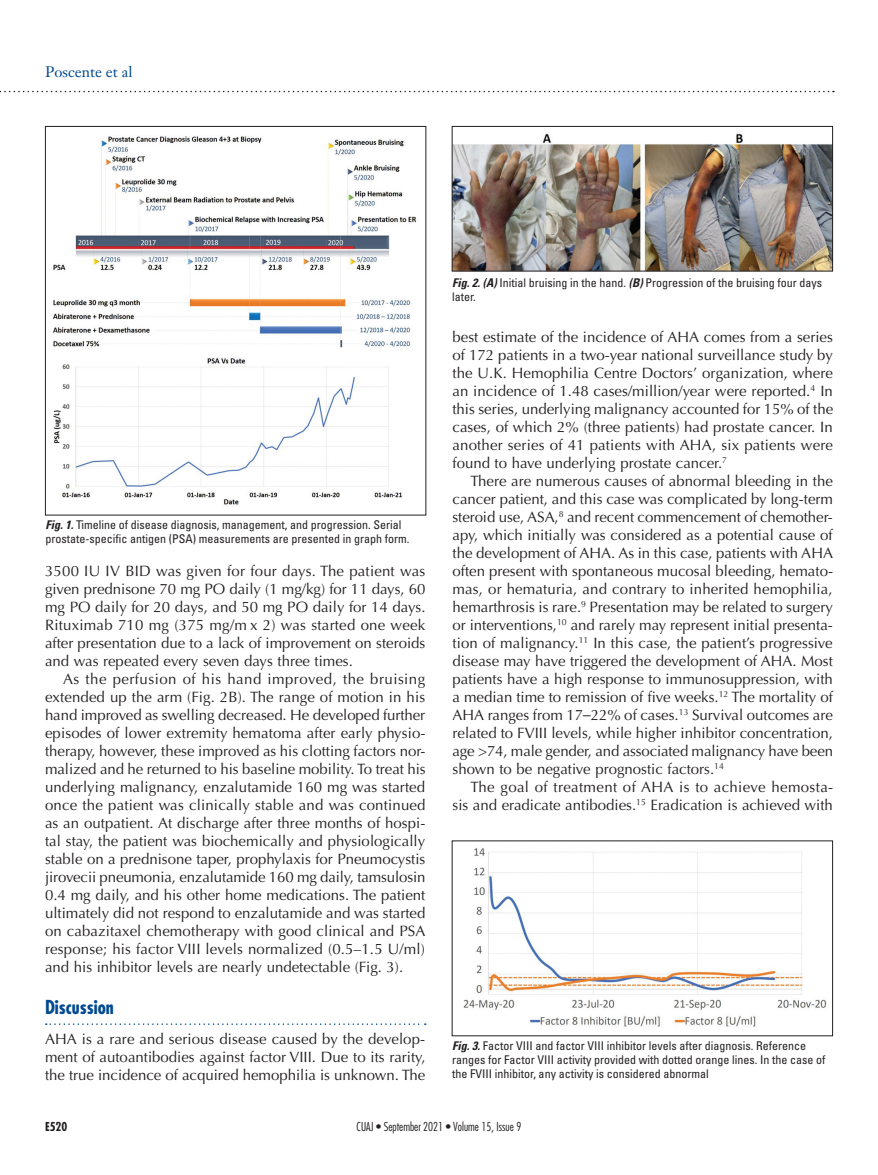
<style>
.page{position:relative;width:878px;height:1175px;background:#fff}
.page>*{position:absolute;margin:0;border:0;box-sizing:border-box;transform-origin:0 0}
.t1{font:700 condensed 18.75px "Futura";color:#014990}
.t2{font:15px/18px "Optima";color:#231f20;text-align:justify}
.t3{font:15px "Janson Text";color:#014990}
.t4{font:condensed 12px/14.4px "Univers";color:#231f20}
.t5{font:300 condensed 12px "Futura";color:#231f20}
.t6{font:700 condensed 12px "Futura";color:#231f20}
.s1{font-weight:700;font-style:italic}
.s2{font-family:"Century Gothic"}
</style>
<div class="page">
<svg style="left:0;top:91px;width:833px;height:1px"></svg>
<svg style="left:46px;top:1023px;width:379px;height:1px"></svg>
<img style="left:53px;top:136px;width:364px;height:369px">
<div style="left:45px;top:126px;width:381px;height:389px;border:1px solid #231f20"></div>
<img style="left:454px;top:133px;width:376px;height:136px">
<div style="left:452px;top:126px;width:380px;height:145px;border:1px solid #231f20"></div>
<img style="left:463px;top:848px;width:363px;height:179px">
<p class="t3" style="left:45px;top:62px;width:89px">Poscente et al</p>
<p class="t4" style="left:45px;top:517px;width:365px"><span class="s1">Fig. 1.</span> Timeline of disease diagnosis, management, and progression. Serial prostate-specific antigen (PSA) measurements are presented in graph form.</p>
<p class="t2" style="left:45px;top:562px;width:382px">3500 IU IV BID was given for four days. The patient was given prednisone 70 mg PO daily (1 mg/kg) for 11 days, 60 mg PO daily for 20 days, and 50 mg PO daily for 14 days.<br>Rituximab 710 mg (375 mg/m x 2) was started one week after presentation due to a lack of improvement on steroids and was repeated every seven days three times.</p>
<p class="t2" style="left:45px;top:670px;width:382px;text-indent:18px">As the perfusion of his hand improved, the bruising extended up the arm (Fig. 2B). The range of motion in his hand improved as swelling decreased. He developed further episodes of lower extremity hematoma after early physio&shy;therapy, however, these improved as his clotting factors nor&shy;malized and he returned to his baseline mobility. To treat his underlying malignancy, enzalutamide 160 mg was started once the patient was clinically stable and was continued as an outpatient. At discharge after three months of hospi&shy;tal stay, the patient was biochemically and physiologically stable on a prednisone taper, prophylaxis for Pneumocystis jirovecii pneumonia, enzalutamide 160 mg daily, tamsulosin 0.4 mg daily, and his other home medications. The patient ultimately did not respond to enzalutamide and was started on cabazitaxel chemotherapy with good clinical and PSA response; his factor VIII levels normalized (0.5–1.5 U/ml) and his inhibitor levels are nearly undetectable (Fig. 3).</p>
<p class="t1" style="left:45px;top:995px;width:70px">Discussion</p>
<p class="t2" style="left:45px;top:1030px;width:382px">AHA is a rare and serious disease caused by the develop&shy;ment of autoantibodies against factor VIII. Due to its rarity, the true incidence of acquired hemophilia is unknown. The</p>
<p class="t4" style="left:452px;top:275px;width:371px"><span class="s1">Fig. 2. (A)</span> Initial bruising in the hand. <span class="s1">(B)</span> Progression of the bruising four days later.</p>
<p class="t2" style="left:452px;top:328px;width:382px">best estimate of the incidence of AHA comes from a series of 172 patients in a two-year national surveillance study by the U.K. Hemophilia Centre Doctors’ organization, where an incidence of 1.48 cases/million/year were reported.<sup>4</sup> In this series, underlying malignancy accounted for 15% of the cases, of which 2% (three patients) had prostate cancer. In another series of 41 patients with AHA, six patients were found to have underlying prostate cancer.<sup>7</sup></p>
<p class="t2" style="left:452px;top:472px;width:382px;text-indent:18px">There are numerous causes of abnormal bleeding in the cancer patient, and this case was complicated by long-term steroid use, ASA,<sup>8</sup> and recent commencement of chemother&shy;apy, which initially was considered as a potential cause of the development of AHA. As in this case, patients with AHA often present with spontaneous mucosal bleeding, hemato&shy;mas, or hematuria, and contrary to inherited hemophilia, hemarthrosis is rare.<sup>9</sup> Presentation may be related to surgery or interventions,<sup>10</sup> and rarely may represent initial presenta&shy;tion of malignancy.<sup>11</sup> In this case, the patient’s progressive disease may have triggered the development of AHA. Most patients have a high response to immunosuppression, with a median time to remission of five weeks.<sup>12</sup> The mortality of AHA ranges from 17<span class="s2">–</span>22% of cases.<sup>13</sup> Survival outcomes are related to FVIII levels, while higher inhibitor concentration, age &gt;74, male gender, and associated malignancy have been shown to be negative prognostic factors.<sup>14</sup></p>
<p class="t2" style="left:452px;top:778px;width:382px;text-align:right">The goal of treatment of AHA is to achieve hemosta&shy;sis and eradicate antibodies.<sup>15</sup> Eradication is achieved with</p>
<p class="t4" style="left:452px;top:1037px;width:375px"><span class="s1">Fig. 3.</span> Factor VIII and factor VIII inhibitor levels after diagnosis. Reference ranges for Factor VIII activity provided with dotted orange lines. In the case of the FVIII inhibitor, any activity is considered abnormal</p>
<p class="t6" style="left:45px;top:1118px;width:24px">E520</p>
<p class="t5" style="left:356px;top:1118px;width:166px">CUAJ • September 2021 • Volume 15, Issue 9</p>
</div>
